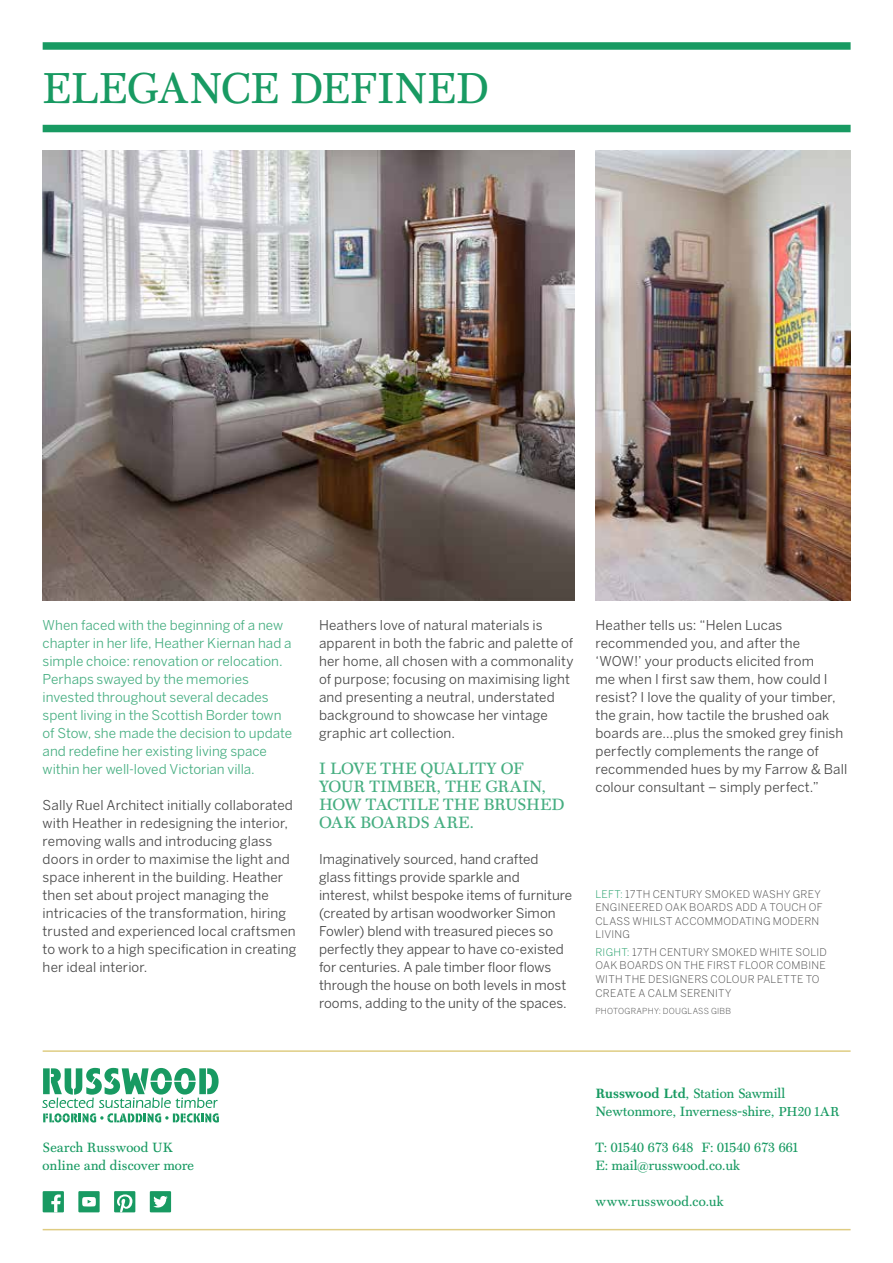
<style>
.page{position:relative;width:893px;height:1263px;background:#fff}
.page>*{position:absolute;margin:0;border:0;box-sizing:border-box;transform-origin:0 0}
.t1{font:43.5px "Scotch FB Text";letter-spacing:.005em;color:#189a62;scale:.95 1}
.t2{font:16.5px/18px "Scotch FB Text";letter-spacing:.005em;color:#46ae81}
.t3{font:13.5px/18px "Benton Sans";letter-spacing:.005em;color:#464646}
.t4{font:13.5px/18px "Benton Sans";color:#46ae81}
.t5{font:13.5px/18px "Scotch FB Text";letter-spacing:.01em;color:#189a62}
.t6{font:300 10.5px/13.5px "Benton Sans";letter-spacing:.025em;color:#464646}
.t7{font:300 8.25px "Benton Sans";letter-spacing:.035em;color:#464646}
.s1{color:#189a62}
.s2{font-weight:700}
.s3{font-size:13.2px}
</style>
<div class="page">
<div style="left:43px;top:1191px;width:21px;height:21px;background:#189a62"></div>
<svg style="left:51px;top:1194px;width:10px;height:18px"></svg>
<div style="left:78px;top:1191px;width:22px;height:21px;background:#189a62"></div>
<svg style="left:82px;top:1197px;width:14px;height:9px"></svg>
<div style="left:114px;top:1191px;width:21px;height:21px;background:#189a62"></div>
<svg style="left:117px;top:1194px;width:15px;height:18px"></svg>
<div style="left:150px;top:1191px;width:21px;height:21px;background:#189a62"></div>
<svg style="left:153px;top:1196px;width:15px;height:11px"></svg>
<div style="left:43px;top:42px;width:808px;height:8px;background:#189a62"></div>
<div style="left:43px;top:125px;width:808px;height:7px;background:#189a62"></div>
<img style="left:42px;top:150px;width:532px;height:450px">
<img style="left:595px;top:150px;width:256px;height:450px">
<svg style="left:42px;top:1068px;width:177px;height:54px"></svg>
<hr style="left:43px;top:1050px;width:808px;height:2px;background:#dfcc82">
<hr style="left:43px;top:1229px;width:808px;height:1px;background:#dfcc82">
<h1 class="t1" style="left:43px;top:64px;width:471px">ELEGANCE DEFINED</h1>
<p class="t4" style="left:43px;top:616px;width:251px">When faced with the beginning of a new chapter in her life, Heather Kiernan had a simple choice: renovation or relocation.<br>Perhaps swayed by the memories invested throughout several decades spent living in the Scottish Border town of Stow, she made the decision to update and redefine her existing living space within her well-loved Victorian villa.</p>
<p class="t3" style="left:43px;top:796px;width:255px">Sally Ruel Architect initially collaborated with Heather in redesigning the interior, removing walls and introducing glass doors in order to maximise the light and space inherent in the building. Heather then set about project managing the intricacies of the transformation, hiring trusted and experienced local craftsmen to work to a high specification in creating her ideal interior.</p>
<p class="t3" style="left:319px;top:616px;width:256px">Heathers love of natural materials is apparent in both the fabric and palette of her home, all chosen with a commonality of purpose; focusing on maximising light and presenting a neutral, understated background to showcase her vintage graphic art collection.</p>
<p class="t2" style="left:319px;top:760px;width:247px">I LOVE THE QUALITY OF<br>YOUR TIMBER, THE GRAIN,<br>HOW TACTILE THE BRUSHED<br>OAK BOARDS ARE.</p>
<p class="t3" style="left:319px;top:850px;width:255px">Imaginatively sourced, hand crafted glass fittings provide sparkle and interest, whilst bespoke items of furniture (created by artisan woodworker Simon Fowler) blend with treasured pieces so perfectly they appear to have co-existed for centuries. A pale timber floor flows through the house on both levels in most rooms, adding to the unity of the spaces.</p>
<p class="t3" style="left:595px;top:616px;width:253px">Heather tells us: “Helen Lucas recommended you, and after the ‘WOW!’ your products elicited from<br>me when I first saw them, how could I resist? I love the quality of your timber, the grain, how tactile the brushed oak boards are…plus the smoked grey finish perfectly complements the range of recommended hues by my Farrow &amp; Ball colour consultant – simply perfect.”</p>
<p class="t6" style="left:595px;top:887px;width:229px"><span class="s1">LEFT:</span> 17TH CENTURY SMOKED WASHY GREY<br>ENGINEERED OAK BOARDS ADD A TOUCH OF<br>CLASS WHILST ACCOMMODATING MODERN<br>LIVING</p>
<p class="t6" style="left:595px;top:945px;width:233px"><span class="s1">RIGHT:</span> 17TH CENTURY SMOKED WHITE SOLID OAK BOARDS ON THE FIRST FLOOR COMBINE WITH THE DESIGNERS COLOUR PALETTE TO CREATE A CALM SERENITY</p>
<p class="t7" style="left:595px;top:1006px;width:137px">PHOTOGRAPHY: DOUGLASS GIBB</p>
<p class="t5" style="left:43px;top:1139px;width:153px">Search Russwood UK online and discover more</p>
<p class="t5" style="left:595px;top:1085px;width:245px"><span class="s2">Russwood Ltd</span>, Station Sawmill<br>Newtonmore, Inverness-shire, <span class="s3">PH20 1AR</span></p>
<p class="t5" style="left:595px;top:1139px;width:204px">T: 01540 673 648 F: 01540 673 661<br>E: mail@russwood.co.uk</p>
<p class="t5" style="left:595px;top:1193px;width:130px">www.russwood.co.uk</p>
</div>
